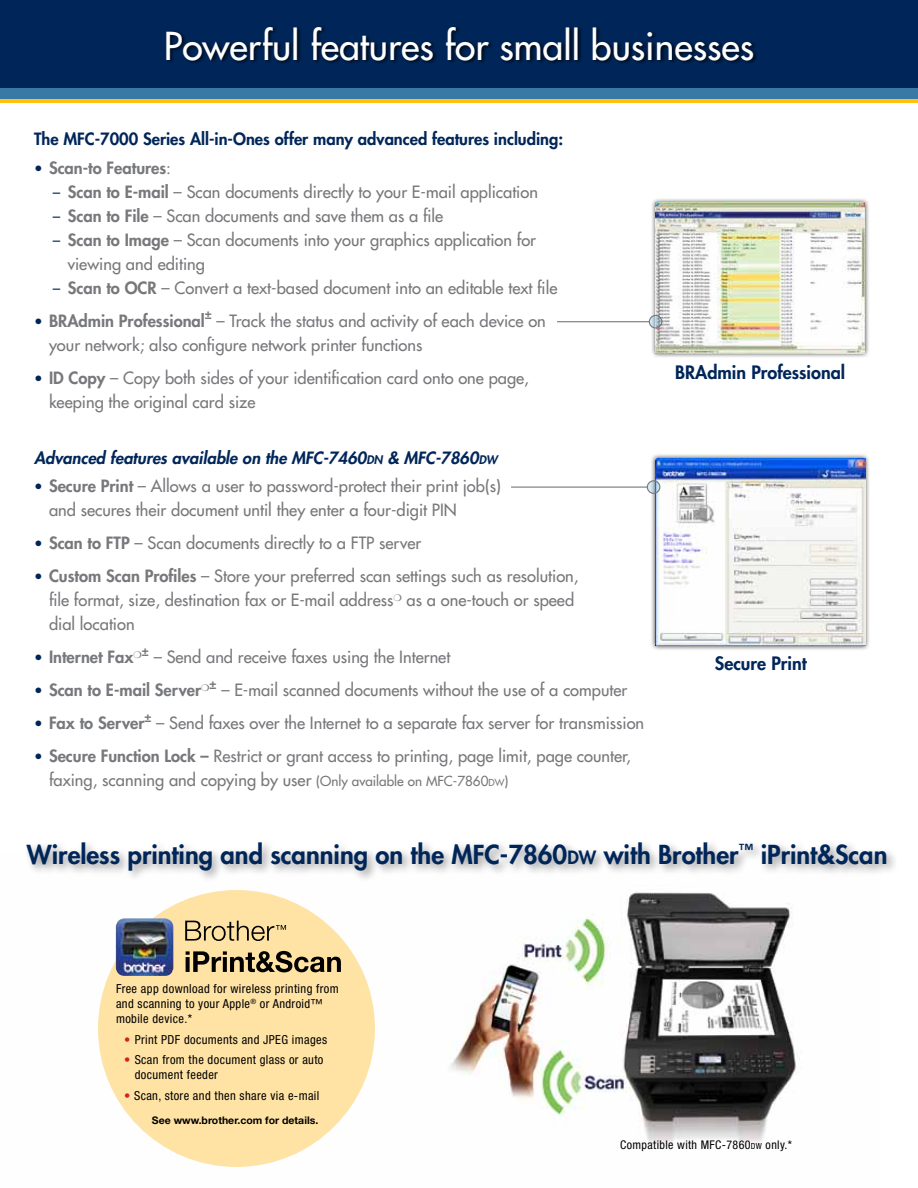
<style>
.page{position:relative;width:918px;height:1188px;background:#fff}
.page>*{position:absolute;margin:0;border:0;box-sizing:border-box;transform-origin:0 0}
.t1{font:37.5px "Futura";color:#fff}
.t2{font:800 25.5px "Futura";color:#002659}
.t3{font:800 18px "Futura";color:#002659}
.t4{font:16.5px/24px "Futura";color:#77787b}
.t5{font:800 16.5px "Futura";color:#002659}
.t6{font:italic 800 16.5px "Futura";color:#002659}
.t7{font:800 16.5px "Futura";color:#77787b}
.t8{font:condensed 12.45px/15px "Helvetica Neue";letter-spacing:.03em;color:#000}
.t9{font:condensed 12px "Helvetica Neue";letter-spacing:.03em;color:#000}
.t10{font:800 12px "Futura";color:#77787b}
.t11{font:700 10.5px "Helvetica Neue";color:#000}
.s1{font-weight:400;font-size:15px;color:#002659}
.s2{font-weight:400}
.s3{font-size:15px;color:#002659}
.s4{font-weight:800}
.s5{font-size:11.55px}
.s6{font-size:13.5px}
.s7{font-size:9.45px}
.s8{font-size:17.85px}
.s9{color:#d61f27}
.s10{font-size:8.4px}
</style>
<div class="page">
<div style="left:0;top:93px;width:918px;height:9px;background:#ffc20e"></div>
<div style="left:0;top:81px;width:918px;height:18px;background:#3979a5"></div>
<div style="left:0;top:0;width:918px;height:88px;background:#002659"></div>
<div style="left:166px;top:25px;width:593px;height:40px;background:#000;opacity:.75"></div>
<div style="left:650px;top:453px;width:220px;height:198px;background:#000;opacity:.75"></div>
<img style="left:655px;top:458px;width:210px;height:188px">
<hr style="left:511px;top:487px;width:136px;height:1px;background:#77787b">
<svg style="left:647px;top:481px;width:13px;height:12px"></svg>
<div style="left:647px;top:480px;width:13px;height:14px;border:1px solid #77787b;border-radius:50%"></div>
<div style="left:651px;top:197px;width:218px;height:161px;background:#000;opacity:.75"></div>
<img style="left:656px;top:202px;width:209px;height:151px">
<hr style="left:557px;top:321px;width:92px;height:1px;background:#77787b">
<svg style="left:649px;top:315px;width:13px;height:13px"></svg>
<div style="left:649px;top:315px;width:13px;height:14px;border:1px solid #77787b;border-radius:50%"></div>
<img style="left:98px;top:890px;width:699px;height:277px">
<div style="left:98px;top:890px;width:277px;height:277px;background:#ffe3a5;border-radius:50%"></div>
<img style="left:116px;top:918px;width:57px;height:58px">
<svg style="left:186px;top:951px;width:155px;height:21px"></svg>
<svg style="left:185px;top:921px;width:101px;height:20px"></svg>
<div style="left:23px;top:838px;width:874px;height:45px;background:#000;opacity:.4"></div>
<h1 class="t1" style="left:164px;top:22px;width:592px">Powerful features for small businesses</h1>
<p class="t5" style="left:34px;top:129px;width:531px">The MFC-7000 Series All-in-Ones offer many advanced features including:</p>
<p class="t7" style="left:34px;top:157px;width:139px"><span class="s1">•</span> Scan-to Features<span class="s2">:</span></p>
<p class="t4" style="left:53px;top:180px;width:487px"><span class="s3">–</span> <span class="s4">Scan to E-mail</span> – Scan documents directly to your E-mail application</p>
<p class="t4" style="left:53px;top:204px;width:392px"><span class="s3">–</span> <span class="s4">Scan to File</span> – Scan documents and save them as a file</p>
<p class="t4" style="left:68px;top:228px;width:470px;text-indent:-15px"><span class="s3">–</span> <span class="s4">Scan to Image</span> – Scan documents into your graphics application for viewing and editing</p>
<p class="t4" style="left:53px;top:276px;width:506px"><span class="s3">–</span> <span class="s4">Scan to OCR</span> – Convert a text-based document into an editable text file</p>
<p class="t7" style="left:34px;top:310px;width:172px"><span class="s1">•</span> BRAdmin Professional</p>
<p class="t10" style="left:205px;top:307px;width:8px">±</p>
<p class="t4" style="left:49px;top:309px;width:498px;text-indent:168px">– Track the status and activity of each device on your network; also configure network printer functions</p>
<p class="t4" style="left:49px;top:366px;width:482px;text-indent:-15px"><span class="s3">•</span> <span class="s4">ID Copy</span> – Copy both sides of your identification card onto one page, keeping the original card size</p>
<p class="t6" style="left:34px;top:447px;width:465px">Advanced features available on the MFC-7460<span class="s5">dn</span> &amp; MFC-7860<span class="s5">dw</span></p>
<p class="t4" style="left:49px;top:474px;width:454px;text-indent:-15px"><span class="s3">•</span> <span class="s4">Secure Print</span> – Allows a user to password-protect their print job(s) and secures their document until they enter a four-digit PIN</p>
<p class="t4" style="left:34px;top:531px;width:389px"><span class="s3">•</span> <span class="s4">Scan to FTP</span> – Scan documents directly to a FTP server</p>
<p class="t4" style="left:49px;top:564px;width:531px;text-indent:-15px"><span class="s3">•</span> <span class="s4">Custom Scan Profiles</span> – Store your preferred scan settings such as resolution, file format, size, destination fax or E-mail address❍ as a one-touch or speed dial location</p>
<p class="t4" style="left:34px;top:645px;width:418px"><span class="s3">•</span> <span class="s4">Internet Fax</span>❍<sup>±</sup> – Send and receive faxes using the Internet</p>
<p class="t4" style="left:34px;top:678px;width:595px"><span class="s3">•</span> <span class="s4">Scan to E-mail Server</span>❍<sup>±</sup> – E-mail scanned documents without the use of a computer</p>
<p class="t7" style="left:34px;top:713px;width:112px"><span class="s1">•</span> Fax to Server</p>
<p class="t10" style="left:144px;top:710px;width:8px">±</p>
<p class="t4" style="left:156px;top:711px;width:490px">– Send faxes over the Internet to a separate fax server for transmission</p>
<p class="t4" style="left:49px;top:744px;width:584px;text-indent:-15px"><span class="s3">•</span> <span class="s4">Secure Function Lock –</span> Restrict or grant access to printing, page limit, page counter, faxing, scanning and copying by user <span class="s6">(Only available on MFC-7860</span><span class="s7">dw</span><span class="s6">)</span></p>
<p class="t3" style="left:675px;top:361px;width:172px">BRAdmin Professional</p>
<p class="t3" style="left:715px;top:652px;width:93px">Secure Print</p>
<h2 class="t2" style="left:27px;top:838px;width:862px">Wireless printing and scanning on the MFC-7860<span class="s8">dw</span> with Brother<sup>™</sup> iPrint&amp;Scan</h2>
<p class="t8" style="left:116px;top:981px;width:224px">Free app download for wireless printing from and scanning to your Apple<sup>®</sup> or Android™ mobile device.*</p>
<p class="t8" style="left:124px;top:1032px;width:205px"><span class="s9">•</span> Print PDF documents and JPEG images</p>
<p class="t8" style="left:135px;top:1052px;width:190px;text-indent:-10px"><span class="s9">•</span> Scan from the document glass or auto document feeder</p>
<p class="t8" style="left:124px;top:1088px;width:197px"><span class="s9">•</span> Scan, store and then share via e-mail</p>
<p class="t11" style="left:152px;top:1114px;width:168px">See www.brother.com for details.</p>
<p class="t9" style="left:620px;top:1138px;width:173px">Compatible with MFC-7860<span class="s10">dw</span> only.*</p>
</div>
